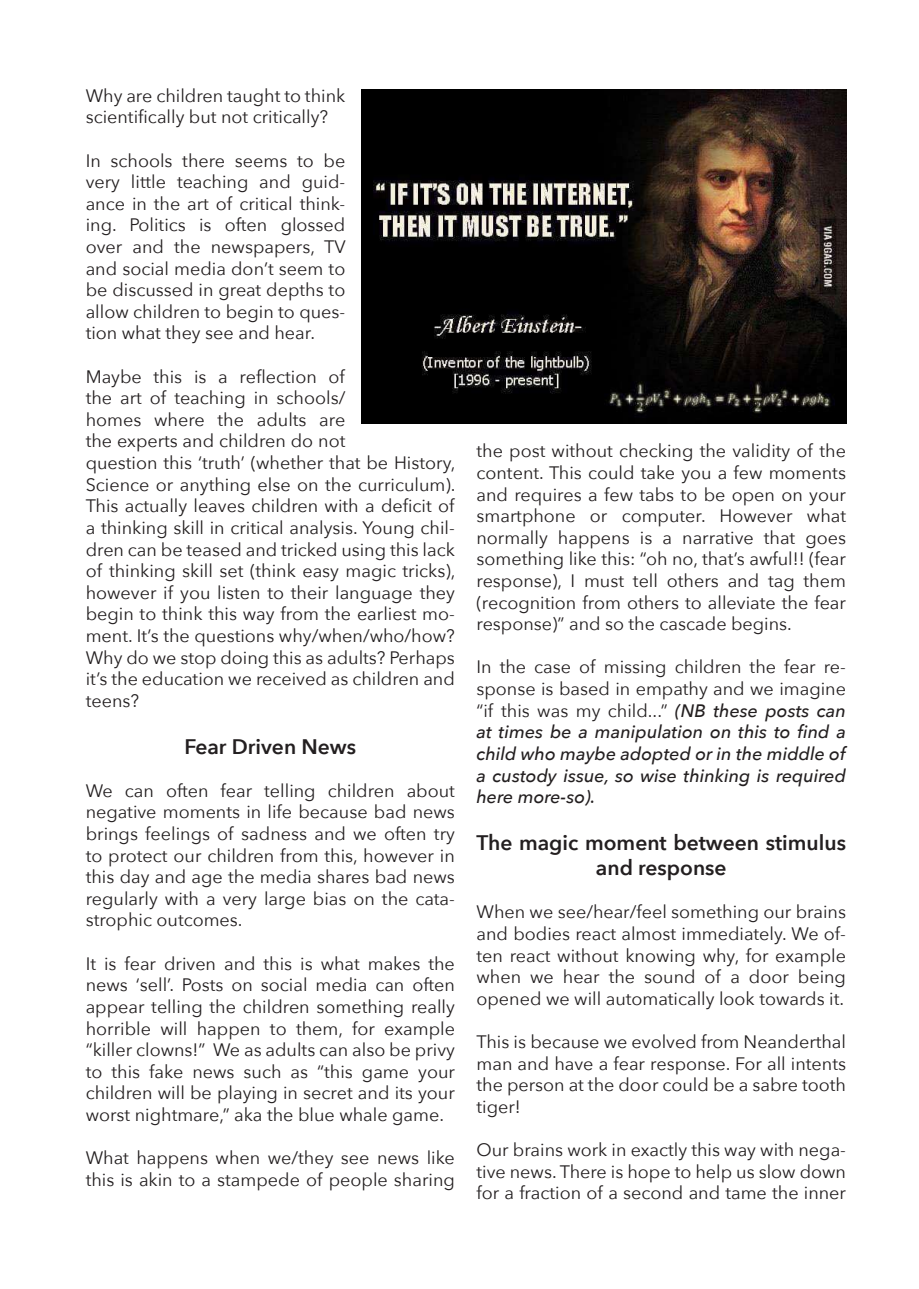
<style>
.page{position:relative;width:919px;height:1289px;background:#fff}
.page>*{position:absolute;margin:0;border:0;box-sizing:border-box;transform-origin:0 0}
.t1{font:600 21px/25.2px "Avenir Next";color:#231f20;text-align:center}
.t2{font:18px/21.6px "Avenir Next";color:#231f20;text-align:justify}
.t3{font:italic 500 18px/21.6px "Avenir Next";color:#231f20;text-align:justify}
.s1{font-weight:400;font-style:normal}
</style>
<div class="page">
<img style="left:361px;top:89px;width:485px;height:334px">
<p class="t2" style="left:86px;top:84px;width:261px">Why are children taught to think scientifically but not critically?</p>
<p class="t2" style="left:86px;top:149px;width:261px">In schools there seems to be very little teaching and guid&shy;ance in the art of critical think&shy;ing. Politics is often glossed over and the newspapers, TV and social media don’t seem to be discussed in great depths to allow children to begin to ques&shy;tion what they see and hear.</p>
<p class="t2" style="left:86px;top:365px;width:371px;text-align:left">Maybe this is a reflection of<br>the art of teaching in schools/<br>homes where the adults are<br>the experts and children do not<br>question this ‘truth’ (whether that be History, Science or anything else on the curriculum).<br>This actually leaves children with a deficit of a thinking skill in critical analysis. Young chil&shy;dren can be teased and tricked using this lack of thinking skill set (think easy magic tricks), however if you listen to their language they begin to think this way from the earliest mo&shy;ment. It’s the questions why/when/who/how?<br>Why do we stop doing this as adults? Perhaps it’s the education we received as children and teens?</p>
<p class="t1" style="left:184px;top:733px;width:173px">Fear Driven News</p>
<p class="t2" style="left:86px;top:779px;width:371px">We can often fear telling children about negative moments in life because bad news brings feelings of sadness and we often try to protect our children from this, however in this day and age the media shares bad news regularly with a very large bias on the cata&shy;strophic outcomes.</p>
<p class="t2" style="left:86px;top:951px;width:371px">It is fear driven and this is what makes the news ‘sell’. Posts on social media can often appear telling the children something really horrible will happen to them, for example “killer clowns!” We as adults can also be privy to this fake news such as “this game your children will be playing in secret and its your worst nightmare,” aka the blue whale game.</p>
<p class="t2" style="left:86px;top:1146px;width:371px">What happens when we/they see news like this is akin to a stampede of people sharing</p>
<p class="t2" style="left:476px;top:439px;width:371px">the post without checking the validity of the content. This could take you a few moments and requires a few tabs to be open on your smartphone or computer. However what normally happens is a narrative that goes something like this: “oh no, that’s awful!! (fear response), I must tell others and tag them (recognition from others to alleviate the fear response)” and so the cascade begins.</p>
<p class="t3" style="left:476px;top:655px;width:371px"><span class="s1">In the case of missing children the fear re&shy;sponse is based in empathy and we imagine “if this was my child...”</span> (NB these posts can at times be a manipulation on this to find a child who maybe adopted or in the middle of a custody issue, so wise thinking is required here more-so).</p>
<p class="t1" style="left:476px;top:829px;width:371px">The magic moment between stimulus and response</p>
<p class="t2" style="left:476px;top:900px;width:371px">When we see/hear/feel something our brains and bodies react almost immediately. We of&shy;ten react without knowing why, for example when we hear the sound of a door being opened we will automatically look towards it.</p>
<p class="t2" style="left:476px;top:1030px;width:371px">This is because we evolved from Neanderthal man and have a fear response. For all intents the person at the door could be a sabre tooth tiger!</p>
<p class="t2" style="left:476px;top:1138px;width:371px">Our brains work in exactly this way with nega&shy;tive news. There is hope to help us slow down for a fraction of a second and tame the inner</p>
</div>
